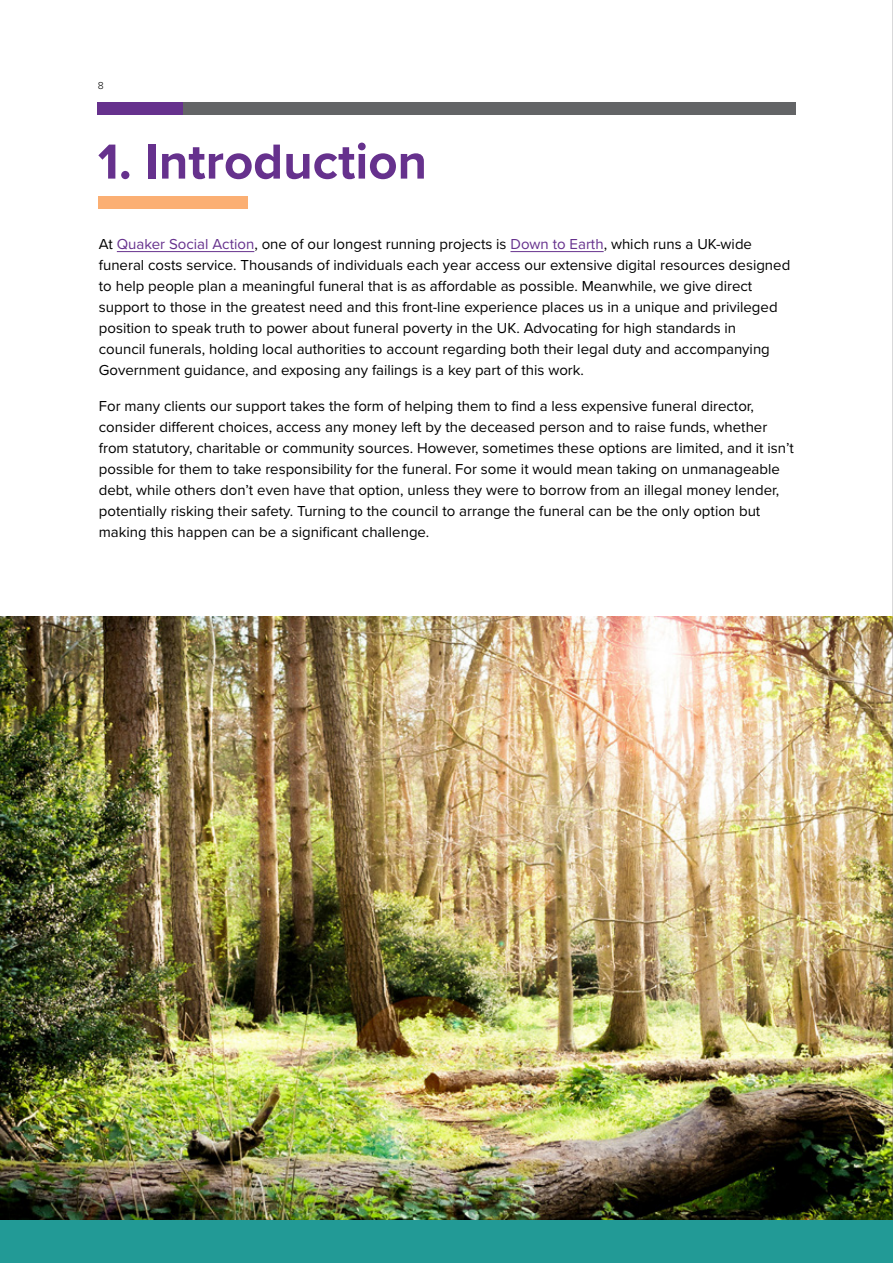
<style>
.page{position:relative;width:893px;height:1263px;background:#fff}
.page>*{position:absolute;margin:0;border:0;box-sizing:border-box;transform-origin:0 0}
.t1{font:700 51px "Proxima Nova";color:#66318d}
.t2{font:15px/21px "Proxima Nova";color:#000}
.t3{font:300 10.5px "Proxima Nova";color:#000}
.s1{color:#66318d}
</style>
<div class="page">
<img style="left:0;top:617px;width:892px;height:603px">
<div style="left:183px;top:102px;width:612px;height:13px;background:#636466"></div>
<div style="left:98px;top:102px;width:85px;height:13px;background:#66318d"></div>
<hr style="left:892px;top:0;width:1px;height:1263px;background:#636466">
<hr style="left:117px;top:251px;width:137px;height:1px;background:#66318d">
<hr style="left:510px;top:251px;width:94px;height:1px;background:#66318d">
<div style="left:0;top:1220px;width:893px;height:43px;background:#229a96"></div>
<div style="left:98px;top:196px;width:149px;height:13px;background:#fbaf73"></div>
<p class="t3" style="left:98px;top:78px;width:7px">8</p>
<h1 class="t1" style="left:98px;top:124px;width:331px">1. Introduction</h1>
<p class="t2" style="left:99px;top:233px;width:693px">At <span class="s1">Quaker Social Action</span>, one of our longest running projects is <span class="s1">Down to Earth</span>, which runs a UK-wide funeral costs service. Thousands of individuals each year access our extensive digital resources designed to help people plan a meaningful funeral that is as affordable as possible. Meanwhile, we give direct support to those in the greatest need and this front-line experience places us in a unique and privileged position to speak truth to power about funeral poverty in the UK. Advocating for high standards in<br>council funerals, holding local authorities to account regarding both their legal duty and accompanying Government guidance, and exposing any failings is a key part of this work.</p>
<p class="t2" style="left:99px;top:395px;width:697px">For many clients our support takes the form of helping them to find a less expensive funeral director, consider different choices, access any money left by the deceased person and to raise funds, whether from statutory, charitable or community sources. However, sometimes these options are limited, and it isn’t possible for them to take responsibility for the funeral. For some it would mean taking on unmanageable debt, while others don’t even have that option, unless they were to borrow from an illegal money lender, potentially risking their safety. Turning to the council to arrange the funeral can be the only option but making this happen can be a significant challenge.</p>
</div>
